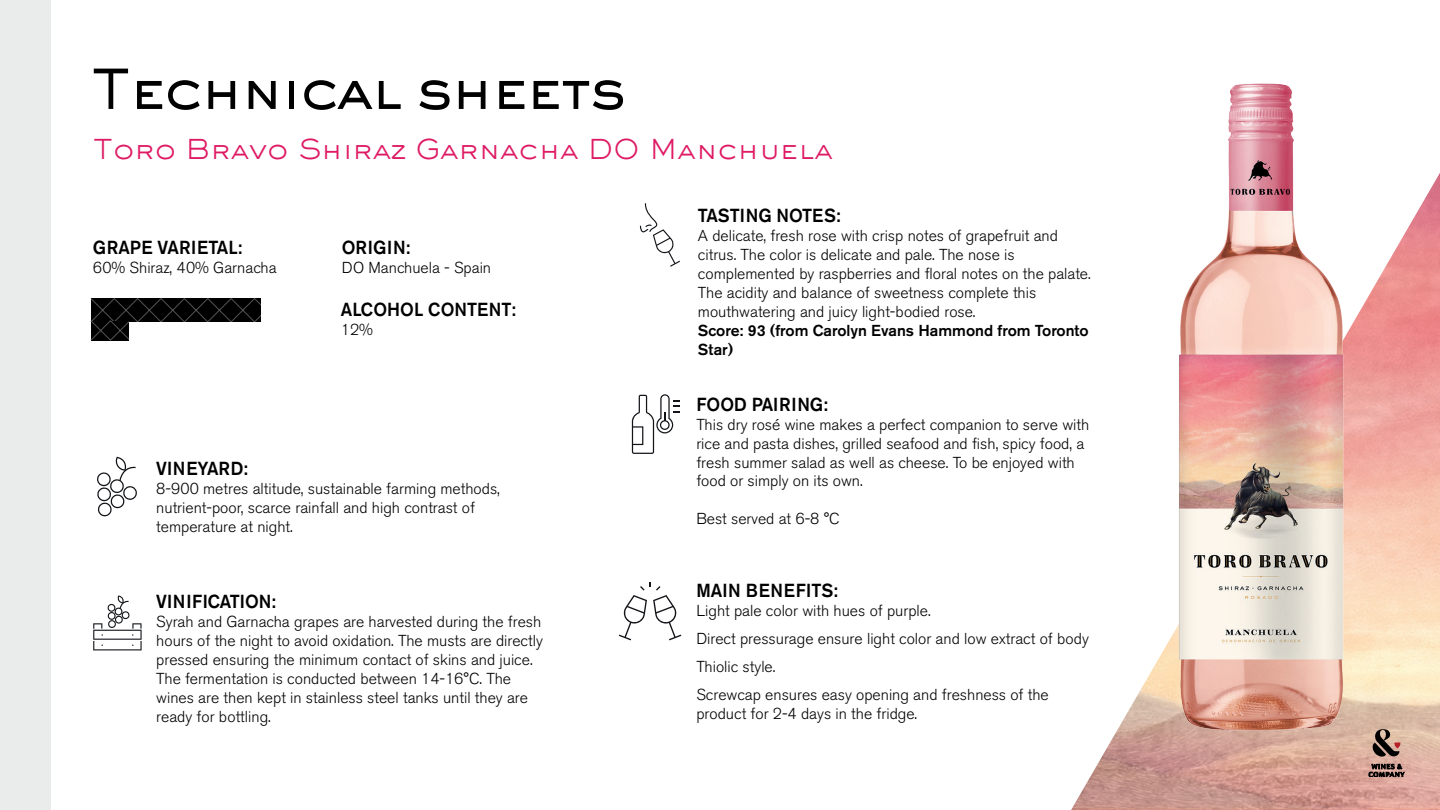
<style>
.page{position:relative;width:1440px;height:810px;background:#fff}
.page>*{position:absolute;margin:0;border:0;box-sizing:border-box;transform-origin:0 0}
.t1{font:500 54px "Sackers Gothic Std";letter-spacing:-.05em;color:#000001}
.t2{font:300 27px "Sackers Gothic Std";color:#de1a64}
.t3{font:500 18.75px "Akzidenz Grotesk BE";color:#000001;scale:.95 1}
.t4{font:500 18.75px "Akzidenz Grotesk BE";letter-spacing:.03em;color:#000001;scale:.95 1}
.t5{font:300 15.75px/18.9px "Akzidenz Grotesk BE";color:#000001}
.t6{font:500 15.75px/18.9px "Akzidenz Grotesk BE";color:#000001}
</style>
<div class="page">
<img style="left:1071px;top:173px;width:369px;height:637px">
<svg style="left:97px;top:457px;width:40px;height:59px"></svg>
<svg style="left:640px;top:203px;width:40px;height:64px"></svg>
<svg style="left:632px;top:394px;width:47px;height:60px"></svg>
<svg style="left:619px;top:582px;width:62px;height:58px"></svg>
<svg style="left:93px;top:595px;width:49px;height:55px"></svg>
<img style="left:1133px;top:83px;width:257px;height:695px">
<div style="left:0;top:0;width:50px;height:810px;background:#e9ecea"></div>
<svg style="left:1372px;top:729px;width:29px;height:29px"></svg>
<svg style="left:1369px;top:764px;width:35px;height:13px"></svg>
<svg style="left:91px;top:299px;width:170px;height:41px"></svg>
<h1 class="t1" style="left:90px;top:53px;width:538px">Technical sheets</h1>
<h2 class="t2" style="left:93px;top:131px;width:742px">Toro Bravo Shiraz Garnacha DO Manchuela</h2>
<p class="t3" style="left:93px;top:236px;width:159px">GRAPE VARIETAL:</p>
<p class="t5" style="left:93px;top:259px;width:185px">60% Shiraz, 40% Garnacha</p>
<p class="t3" style="left:342px;top:236px;width:73px">ORIGIN:</p>
<p class="t5" style="left:342px;top:259px;width:151px">DO Manchuela - Spain</p>
<p class="t3" style="left:341px;top:298px;width:186px">ALCOHOL CONTENT:</p>
<p class="t5" style="left:341px;top:320px;width:34px">12%</p>
<p class="t3" style="left:156px;top:457px;width:98px">VINEYARD:</p>
<p class="t5" style="left:156px;top:480px;width:345px">8-900 metres altitude, sustainable farming methods, nutrient-poor, scarce rainfall and high contrast of temperature at night.</p>
<p class="t3" style="left:156px;top:590px;width:127px">VINIFICATION:</p>
<p class="t5" style="left:156px;top:613px;width:388px">Syrah and Garnacha grapes are harvested during the fresh hours of the night to avoid oxidation. The musts are directly pressed ensuring the minimum contact of skins and juice.<br>The fermentation is conducted between 14-16°C. The wines are then kept in stainless steel tanks until they are ready for bottling.</p>
<p class="t3" style="left:698px;top:204px;width:152px">TASTING NOTES:</p>
<p class="t5" style="left:698px;top:227px;width:394px">A delicate, fresh rose with crisp notes of grapefruit and citrus. The color is delicate and pale. The nose is complemented by raspberries and floral notes on the palate.<br>The acidity and balance of sweetness complete this mouthwatering and juicy light-bodied rose.</p>
<p class="t6" style="left:698px;top:321px;width:392px">Score: 93 (from Carolyn Evans Hammond from Toronto<br>Star)</p>
<p class="t3" style="left:696px;top:393px;width:140px">FOOD PAIRING:</p>
<p class="t5" style="left:696px;top:415px;width:394px">This dry rosé wine makes a perfect companion to serve with rice and pasta dishes, grilled seafood and fish, spicy food, a fresh summer salad as well as cheese. To be enjoyed with food or simply on its own.</p>
<p class="t5" style="left:696px;top:510px;width:145px">Best served at 6-8 °C</p>
<p class="t4" style="left:696px;top:579px;width:150px">MAIN BENEFITS:</p>
<p class="t5" style="left:696px;top:597px;width:394px;line-height:27.9px">Light pale color with hues of purple.<br>Direct pressurage ensure light color and low extract of body Thiolic style.<br>Screwcap ensures easy opening and freshness of the</p>
<p class="t5" style="left:696px;top:704px;width:222px">product for 2-4 days in the fridge.</p>
</div>
